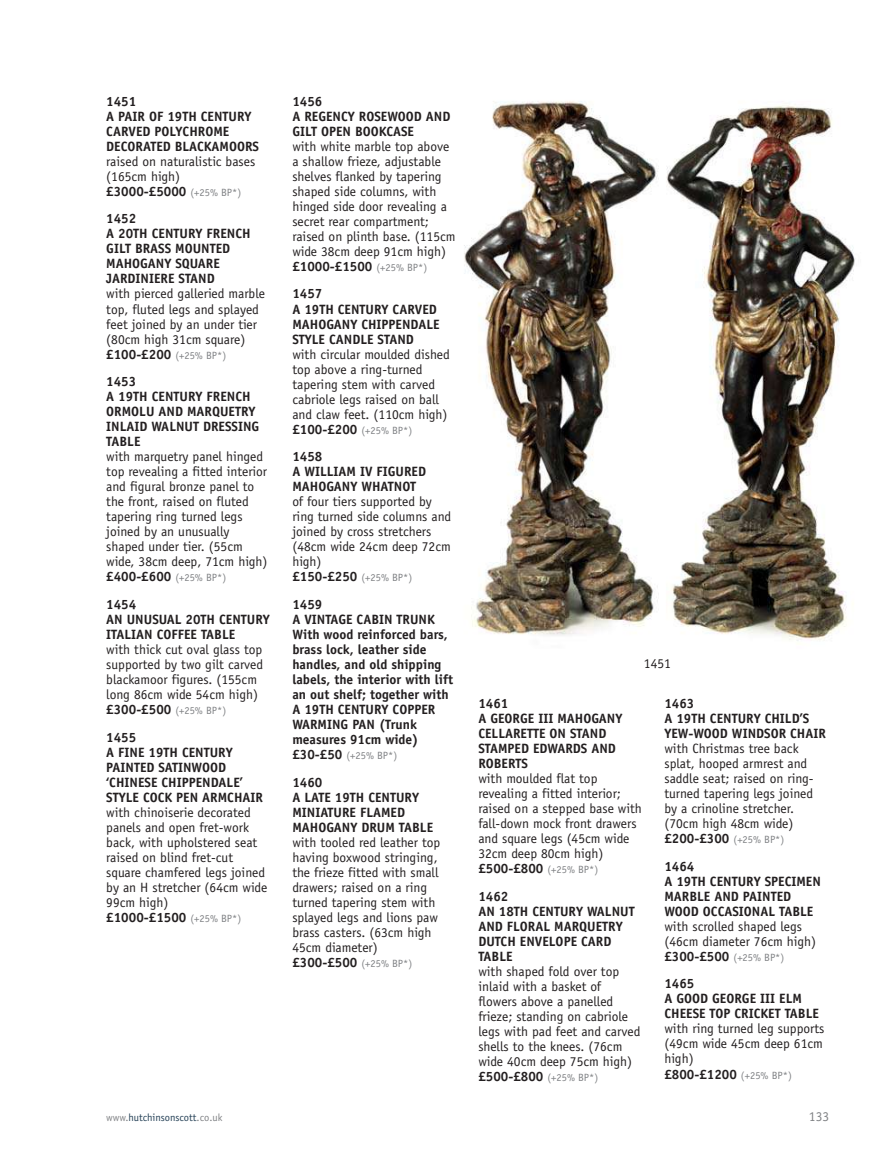
<style>
.page{position:relative;width:893px;height:1149px;background:#fff}
.page>*{position:absolute;margin:0;border:0;box-sizing:border-box;transform-origin:0 0}
.t1{font:13.5px/15px "Officina Sans";color:#231f20}
.t2{font:700 13.5px/15px "Officina Sans";color:#231f20}
.t3{font:13.5px "Officina Sans";color:#808285}
.t4{font:10.5px "Officina Sans";color:#244056}
.t5{font:10.5px "Officina Sans";color:#808285}
.s1{font-weight:700}
.s2{font-size:10.5px;color:#808285}
.s3{font-weight:700;font-size:13.5px;color:#231f20}
.s4{color:#808285}
</style>
<div class="page">
<img style="left:464px;top:101px;width:391px;height:540px">
<p class="t2" style="left:106px;top:95px;width:154px">1451<br>A PAIR OF 19TH CENTURY<br>CARVED POLYCHROME<br>DECORATED BLACKAMOORS</p>
<p class="t1" style="left:106px;top:155px;width:151px">raised on naturalistic bases (165cm high) <span class="s1">£3000-£5000</span> <span class="s2">(+25% BP*)</span></p>
<p class="t2" style="left:106px;top:213px;width:146px">1452<br>A 20TH CENTURY FRENCH<br>GILT BRASS MOUNTED<br>MAHOGANY SQUARE<br>JARDINIERE STAND</p>
<p class="t1" style="left:106px;top:288px;width:160px">with pierced galleried marble top, fluted legs and splayed feet joined by an under tier (80cm high 31cm square) <span class="s1">£100-£200</span> <span class="s2">(+25% BP*)</span></p>
<p class="t2" style="left:106px;top:375px;width:155px">1453<br>A 19TH CENTURY FRENCH<br>ORMOLU AND MARQUETRY<br>INLAID WALNUT DRESSING<br>TABLE</p>
<p class="t1" style="left:106px;top:450px;width:163px">with marquetry panel hinged top revealing a fitted interior and figural bronze panel to the front, raised on fluted tapering ring turned legs joined by an unusually shaped under tier. (55cm wide, 38cm deep, 71cm high) <span class="s1">£400-£600</span> <span class="s2">(+25% BP*)</span></p>
<p class="t2" style="left:106px;top:598px;width:165px">1454<br>AN UNUSUAL 20TH CENTURY<br>ITALIAN COFFEE TABLE</p>
<p class="t1" style="left:106px;top:643px;width:158px">with thick cut oval glass top supported by two gilt carved blackamoor figures. (155cm long 86cm wide 54cm high) <span class="s1">£300-£500</span> <span class="s2">(+25% BP*)</span></p>
<p class="t2" style="left:106px;top:731px;width:158px">1455<br>A FINE 19TH CENTURY<br>PAINTED SATINWOOD ‘CHINESE CHIPPENDALE’<br>STYLE COCK PEN ARMCHAIR</p>
<p class="t1" style="left:106px;top:806px;width:163px">with chinoiserie decorated panels and open fret-work back, with upholstered seat raised on blind fret-cut square chamfered legs joined by an H stretcher (64cm wide<br>99cm high)<br><span class="s1">£1000-£1500</span> <span class="s2">(+25% BP*)</span></p>
<p class="t2" style="left:292px;top:95px;width:160px">1456<br>A REGENCY ROSEWOOD AND<br>GILT OPEN BOOKCASE</p>
<p class="t1" style="left:292px;top:140px;width:165px">with white marble top above a shallow frieze, adjustable shelves flanked by tapering shaped side columns, with hinged side door revealing a secret rear compartment; raised on plinth base. (115cm wide 38cm deep 91cm high) <span class="s1">£1000-£1500</span> <span class="s2">(+25% BP*)</span></p>
<p class="t2" style="left:292px;top:288px;width:149px">1457<br>A 19TH CENTURY CARVED<br>MAHOGANY CHIPPENDALE<br>STYLE CANDLE STAND</p>
<p class="t1" style="left:292px;top:348px;width:159px">with circular moulded dished top above a ring-turned tapering stem with carved cabriole legs raised on ball and claw feet. (110cm high) <span class="s1">£100-£200</span> <span class="s2">(+25% BP*)</span></p>
<p class="t2" style="left:292px;top:450px;width:135px">1458<br>A WILLIAM IV FIGURED<br>MAHOGANY WHATNOT</p>
<p class="t1" style="left:292px;top:495px;width:160px">of four tiers supported by ring turned side columns and joined by cross stretchers (48cm wide 24cm deep 72cm high)<br><span class="s1">£150-£250</span> <span class="s2">(+25% BP*)</span></p>
<p class="t2" style="left:292px;top:598px;width:162px">1459<br>A VINTAGE CABIN TRUNK<br>With wood reinforced bars, brass lock, leather side handles, and old shipping labels, the interior with lift an out shelf; together with<br>A 19TH CENTURY COPPER<br>WARMING PAN (Trunk measures 91cm wide)</p>
<p class="t5" style="left:292px;top:751px;width:106px"><span class="s3">£30-£50</span> (+25% BP*)</p>
<p class="t2" style="left:292px;top:776px;width:142px">1460<br>A LATE 19TH CENTURY<br>MINIATURE FLAMED<br>MAHOGANY DRUM TABLE</p>
<p class="t1" style="left:292px;top:836px;width:150px">with tooled red leather top having boxwood stringing, the frieze fitted with small drawers; raised on a ring turned tapering stem with splayed legs and lions paw brass casters. (63cm high<br>45cm diameter) <span class="s1">£300-£500</span> <span class="s2">(+25% BP*)</span></p>
<p class="t1" style="left:644px;top:657px;width:28px">1451</p>
<p class="t2" style="left:478px;top:696px;width:146px">1461<br>A GEORGE III MAHOGANY<br>CELLARETTE ON STAND<br>STAMPED EDWARDS AND<br>ROBERTS</p>
<p class="t1" style="left:478px;top:771px;width:165px">with moulded flat top revealing a fitted interior; raised on a stepped base with fall-down mock front drawers and square legs (45cm wide<br>32cm deep 80cm high) <span class="s1">£500-£800</span> <span class="s2">(+25% BP*)</span></p>
<p class="t2" style="left:478px;top:889px;width:158px">1462<br>AN 18TH CENTURY WALNUT<br>AND FLORAL MARQUETRY<br>DUTCH ENVELOPE CARD<br>TABLE</p>
<p class="t1" style="left:478px;top:964px;width:164px">with shaped fold over top inlaid with a basket of flowers above a panelled frieze; standing on cabriole legs with pad feet and carved shells to the knees. (76cm wide 40cm deep 75cm high) <span class="s1">£500-£800</span> <span class="s2">(+25% BP*)</span></p>
<p class="t2" style="left:664px;top:696px;width:163px">1463<br>A 19TH CENTURY CHILD’S<br>YEW-WOOD WINDSOR CHAIR</p>
<p class="t1" style="left:664px;top:741px;width:151px">with Christmas tree back splat, hooped armrest and saddle seat; raised on ring&shy;turned tapering legs joined by a crinoline stretcher. (70cm high 48cm wide) <span class="s1">£200-£300</span> <span class="s2">(+25% BP*)</span></p>
<p class="t2" style="left:664px;top:859px;width:158px">1464<br>A 19TH CENTURY SPECIMEN<br>MARBLE AND PAINTED<br>WOOD OCCASIONAL TABLE</p>
<p class="t1" style="left:664px;top:919px;width:153px">with scrolled shaped legs (46cm diameter 76cm high) <span class="s1">£300-£500</span> <span class="s2">(+25% BP*)</span></p>
<p class="t2" style="left:664px;top:977px;width:156px">1465<br>A GOOD GEORGE III ELM<br>CHEESE TOP CRICKET TABLE</p>
<p class="t1" style="left:664px;top:1022px;width:162px">with ring turned leg supports (49cm wide 45cm deep 61cm high)<br><span class="s1">£800-£1200</span> <span class="s2">(+25% BP*)</span></p>
<p class="t4" style="left:106px;top:1112px;width:118px"><span class="s4">www.</span>hutchinsonscott<span class="s4">.co.uk</span></p>
<p class="t3" style="left:809px;top:1110px;width:22px">133</p>
</div>
